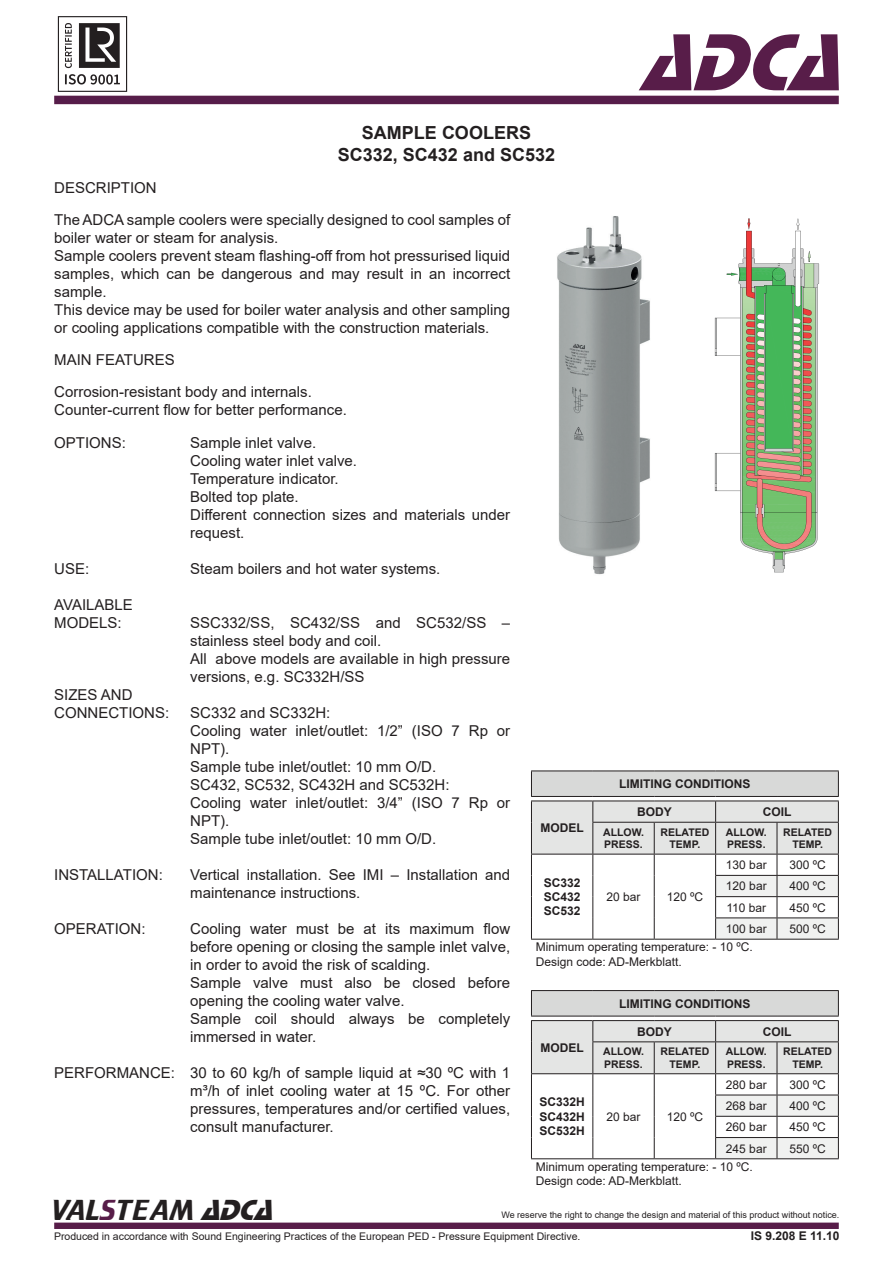
<style>
.page{position:relative;width:893px;height:1263px;background:#fff}
.page>*{position:absolute;margin:0;border:0;box-sizing:border-box;transform-origin:0 0}
.t1{font:italic 84px "Stop D";color:#581d49}
.t2{font:30px "Trekker";color:#231f20}
.t3{font:700 18px "Arial";color:#231f20}
.t4{font:15px/18px "Arial";color:#231f20}
.Estilo_de_parágrafo{font:12px "Arial";color:#231f20}
.Estilo_de_parágrafo-2{font:700 12px/14.4px "Arial";color:#231f20;text-align:justify}
.Estilo_de_parágrafo-3{font:700 10.5px/12.6px "Arial";color:#231f20}
.t5{font:10.5px "Arial";color:#231f20}
.t6{font:9px "Arial";color:#231f20}
.s1{color:#581d49}
.s2{font-family:"Stop D";font-style:italic}
</style>
<div class="page">
<div style="left:54px;top:96px;width:785px;height:8px;background:#561d4a"></div>
<div style="left:54px;top:1222px;width:785px;height:7px;background:#581d49;border:2px solid #581d49"></div>
<img style="left:57px;top:16px;width:71px;height:76px">
<hr style="left:531px;top:990px;width:62px;height:1px;background:#231f20">
<hr style="left:593px;top:990px;width:61px;height:1px;background:#231f20">
<hr style="left:654px;top:990px;width:62px;height:1px;background:#231f20">
<hr style="left:716px;top:990px;width:61px;height:1px;background:#231f20">
<hr style="left:777px;top:990px;width:62px;height:1px;background:#231f20">
<svg style="left:531px;top:991px;width:308px;height:168px"></svg>
<hr style="left:716px;top:1158px;width:61px;height:1px;background:#231f20">
<hr style="left:777px;top:1158px;width:62px;height:1px;background:#231f20">
<hr style="left:531px;top:770px;width:62px;height:1px;background:#231f20">
<hr style="left:593px;top:770px;width:61px;height:1px;background:#231f20">
<hr style="left:654px;top:770px;width:62px;height:1px;background:#231f20">
<hr style="left:716px;top:770px;width:61px;height:1px;background:#231f20">
<hr style="left:777px;top:770px;width:62px;height:1px;background:#231f20">
<hr style="left:531px;top:939px;width:62px;height:1px;background:#231f20">
<hr style="left:593px;top:939px;width:61px;height:1px;background:#231f20">
<hr style="left:654px;top:939px;width:62px;height:1px;background:#231f20">
<svg style="left:531px;top:771px;width:308px;height:168px"></svg>
<hr style="left:716px;top:939px;width:61px;height:1px;background:#231f20">
<hr style="left:777px;top:939px;width:62px;height:1px;background:#231f20">
<img style="left:557px;top:216px;width:93px;height:359px">
<img style="left:714px;top:218px;width:106px;height:355px">
<p class="t4" style="left:54px;top:178px;width:104px">DESCRIPTION</p>
<p class="t3" style="left:362px;top:120px;width:171px">SAMPLE COOLERS</p>
<p class="t3" style="left:338px;top:142px;width:219px">SC332, SC432 and SC532</p>
<p class="t4" style="left:54px;top:211px;width:458px">The ADCA sample coolers were specially designed to cool samples of boiler water or steam for analysis.</p>
<p class="t4" style="left:54px;top:247px;width:458px;text-align:justify">Sample coolers prevent steam flashing-off from hot pressurised liquid samples, which can be dangerous and may result in an incorrect sample.</p>
<p class="t4" style="left:54px;top:301px;width:458px">This device may be used for boiler water analysis and other sampling or cooling applications compatible with the construction materials.</p>
<p class="t4" style="left:54px;top:351px;width:122px">MAIN FEATURES</p>
<p class="t4" style="left:54px;top:383px;width:259px">Corrosion-resistant body and internals.</p>
<p class="t4" style="left:54px;top:401px;width:294px">Counter-current flow for better performance.</p>
<h1 class="t1" style="left:640px;top:14px;width:227px">ADCA</h1>
<p class="t4" style="left:54px;top:433px;width:73px">OPTIONS:</p>
<p class="t4" style="left:54px;top:559px;width:37px">USE:</p>
<p class="t4" style="left:54px;top:595px;width:80px">AVAILABLE<br>MODELS:</p>
<p class="t4" style="left:54px;top:685px;width:80px">SIZES AND</p>
<p class="t4" style="left:54px;top:703px;width:117px">CONNECTIONS:</p>
<p class="t4" style="left:54px;top:865px;width:110px">INSTALLATION:</p>
<p class="t4" style="left:54px;top:919px;width:93px">OPERATION:</p>
<p class="t4" style="left:54px;top:1063px;width:122px">PERFORMANCE:</p>
<p class="t4" style="left:190px;top:433px;width:127px">Sample inlet valve.</p>
<p class="t4" style="left:190px;top:451px;width:168px">Cooling water inlet valve.</p>
<p class="t4" style="left:190px;top:469px;width:150px">Temperature indicator.</p>
<p class="t4" style="left:190px;top:487px;width:110px">Bolted top plate.</p>
<p class="t4" style="left:190px;top:505px;width:321px">Different connection sizes and materials under request.</p>
<p class="t4" style="left:190px;top:559px;width:252px">Steam boilers and hot water systems.</p>
<p class="t4" style="left:190px;top:613px;width:321px">SSC332/SS, SC432/SS and SC532/SS – stainless steel body and coil.</p>
<p class="t4" style="left:190px;top:649px;width:321px">All above models are available in high pressure versions, e.g. SC332H/SS</p>
<p class="t4" style="left:190px;top:703px;width:142px">SC332 and SC332H:</p>
<p class="t4" style="left:190px;top:721px;width:321px">Cooling water inlet/outlet: 1/2” (ISO 7 Rp or<br>NPT).</p>
<p class="t4" style="left:190px;top:757px;width:247px">Sample tube inlet/outlet: 10 mm O/D.</p>
<p class="t4" style="left:190px;top:775px;width:261px">SC432, SC532, SC432H and SC532H:</p>
<p class="t4" style="left:190px;top:793px;width:321px">Cooling water inlet/outlet: 3/4” (ISO 7 Rp or<br>NPT).</p>
<p class="t4" style="left:190px;top:829px;width:247px">Sample tube inlet/outlet: 10 mm O/D.</p>
<p class="t4" style="left:190px;top:865px;width:321px">Vertical installation. See IMI – Installation and maintenance instructions.</p>
<p class="t4" style="left:190px;top:919px;width:321px;text-align:justify">Cooling water must be at its maximum flow before opening or closing the sample inlet valve, in order to avoid the risk of scalding.</p>
<p class="t4" style="left:190px;top:973px;width:321px">Sample valve must also be closed before opening the cooling water valve.</p>
<p class="t4" style="left:190px;top:1009px;width:321px">Sample coil should always be completely immersed in water.</p>
<p class="t4" style="left:190px;top:1063px;width:321px;text-align:justify">30 to 60 kg/h of sample liquid at ≈30 ºC with 1 m³/h of inlet cooling water at 15 ºC. For other pressures, temperatures and/or certified values, consult manufacturer.</p>
<p class="Estilo_de_parágrafo-2" style="left:541px;top:821px;width:45px">MODEL</p>
<p class="Estilo_de_parágrafo-2" style="left:619px;top:777px;width:133px">LIMITING CONDITIONS</p>
<p class="Estilo_de_parágrafo-2" style="left:637px;top:805px;width:36px">BODY</p>
<p class="Estilo_de_parágrafo-2" style="left:763px;top:805px;width:30px">COIL</p>
<p class="Estilo_de_parágrafo-3" style="left:603px;top:826px;width:42px">ALLOW.<br>PRESS.</p>
<p class="Estilo_de_parágrafo-3" style="left:660px;top:826px;width:50px;text-align:center">RELATED<br>TEMP.</p>
<p class="Estilo_de_parágrafo-3" style="left:726px;top:826px;width:42px">ALLOW.<br>PRESS.</p>
<p class="Estilo_de_parágrafo-3" style="left:783px;top:826px;width:50px;text-align:center">RELATED<br>TEMP.</p>
<p class="Estilo_de_parágrafo" style="left:726px;top:857px;width:42px">130 bar</p>
<p class="Estilo_de_parágrafo" style="left:789px;top:857px;width:38px">300 ºC</p>
<p class="Estilo_de_parágrafo" style="left:726px;top:878px;width:42px">120 bar</p>
<p class="Estilo_de_parágrafo" style="left:789px;top:878px;width:38px">400 ºC</p>
<p class="Estilo_de_parágrafo" style="left:726px;top:899px;width:41px">110 bar</p>
<p class="Estilo_de_parágrafo" style="left:789px;top:899px;width:38px">450 ºC</p>
<p class="Estilo_de_parágrafo" style="left:726px;top:920px;width:42px">100 bar</p>
<p class="Estilo_de_parágrafo" style="left:789px;top:920px;width:38px">500 ºC</p>
<p class="Estilo_de_parágrafo" style="left:536px;top:939px;width:219px">Minimum operating temperature: - 10 ºC.</p>
<p class="Estilo_de_parágrafo" style="left:536px;top:953px;width:148px">Design code: AD-Merkblatt.</p>
<p class="Estilo_de_parágrafo-2" style="left:544px;top:875px;width:38px">SC332<br>SC432<br>SC532</p>
<p class="Estilo_de_parágrafo" style="left:606px;top:888px;width:36px">20 bar</p>
<p class="Estilo_de_parágrafo" style="left:667px;top:888px;width:38px">120 ºC</p>
<p class="Estilo_de_parágrafo-2" style="left:541px;top:1040px;width:45px">MODEL</p>
<p class="Estilo_de_parágrafo-2" style="left:619px;top:996px;width:133px">LIMITING CONDITIONS</p>
<p class="Estilo_de_parágrafo-2" style="left:637px;top:1024px;width:36px">BODY</p>
<p class="Estilo_de_parágrafo-2" style="left:763px;top:1024px;width:30px">COIL</p>
<p class="Estilo_de_parágrafo-3" style="left:603px;top:1045px;width:42px">ALLOW.<br>PRESS.</p>
<p class="Estilo_de_parágrafo-3" style="left:660px;top:1045px;width:50px;text-align:center">RELATED<br>TEMP.</p>
<p class="Estilo_de_parágrafo-3" style="left:726px;top:1045px;width:42px">ALLOW.<br>PRESS.</p>
<p class="Estilo_de_parágrafo-3" style="left:783px;top:1045px;width:50px;text-align:center">RELATED<br>TEMP.</p>
<p class="Estilo_de_parágrafo" style="left:726px;top:1076px;width:42px">280 bar</p>
<p class="Estilo_de_parágrafo" style="left:789px;top:1076px;width:38px">300 ºC</p>
<p class="Estilo_de_parágrafo" style="left:726px;top:1097px;width:42px">268 bar</p>
<p class="Estilo_de_parágrafo" style="left:789px;top:1097px;width:38px">400 ºC</p>
<p class="Estilo_de_parágrafo" style="left:726px;top:1119px;width:42px">260 bar</p>
<p class="Estilo_de_parágrafo" style="left:789px;top:1119px;width:38px">450 ºC</p>
<p class="Estilo_de_parágrafo" style="left:726px;top:1140px;width:42px">245 bar</p>
<p class="Estilo_de_parágrafo" style="left:789px;top:1140px;width:38px">550 ºC</p>
<p class="Estilo_de_parágrafo" style="left:536px;top:1158px;width:219px">Minimum operating temperature: - 10 ºC.</p>
<p class="Estilo_de_parágrafo" style="left:536px;top:1173px;width:148px">Design code: AD-Merkblatt.</p>
<p class="Estilo_de_parágrafo-2" style="left:539px;top:1095px;width:47px">SC332H SC432H SC532H</p>
<p class="Estilo_de_parágrafo" style="left:606px;top:1108px;width:36px">20 bar</p>
<p class="Estilo_de_parágrafo" style="left:667px;top:1108px;width:38px">120 ºC</p>
<p class="t2" style="left:51px;top:1193px;width:232px">VAL<span class="s1">S</span>TEAM <span class="s2">ADCA</span></p>
<p class="t6" style="left:501px;top:1209px;width:340px">We reserve the right to change the design and material of this product without notice.</p>
<p class="t5" style="left:54px;top:1229px;width:528px">Produced in accordance with Sound Engineering Practices of the European PED - Pressure Equipment Directive.</p>
<p class="Estilo_de_parágrafo-2" style="left:751px;top:1228px;width:90px">IS 9.208 E 11.10</p>
</div>
